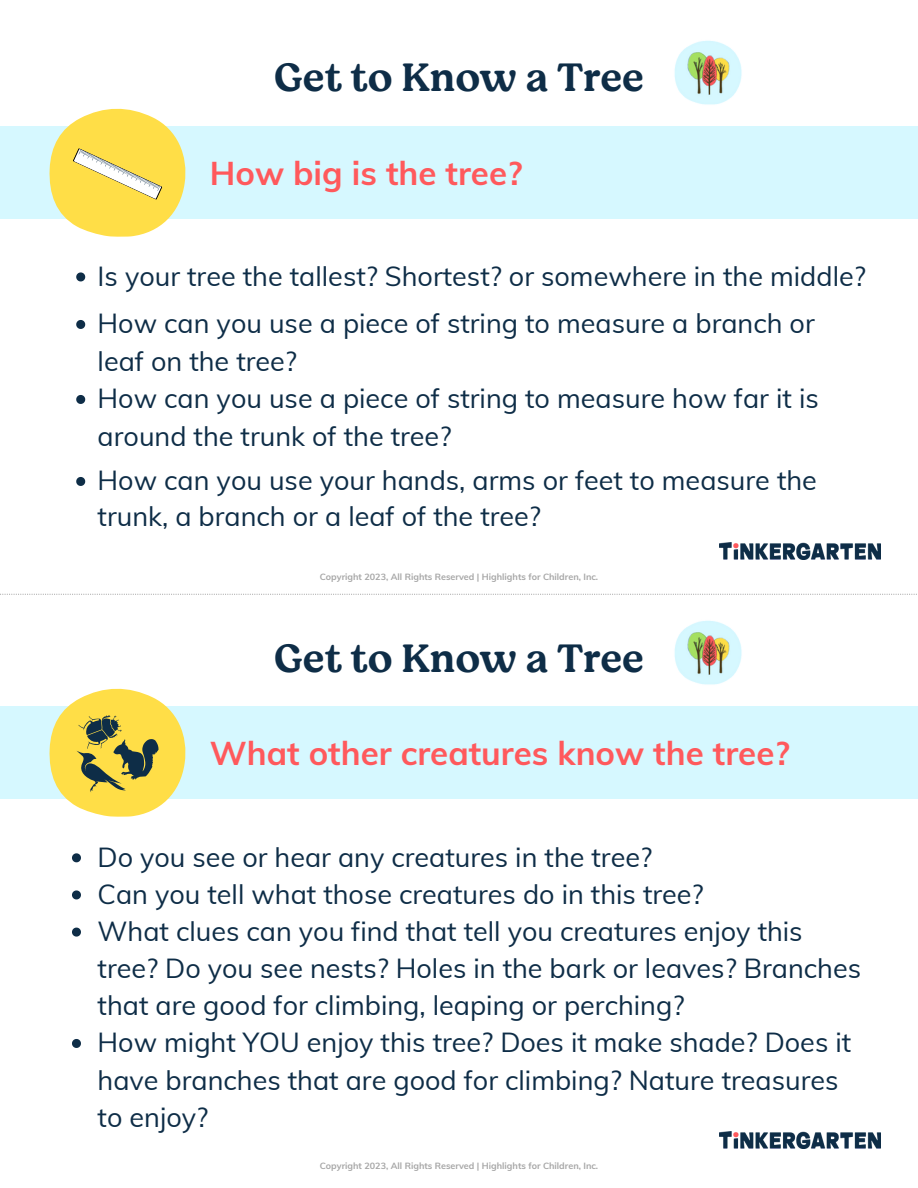
<style>
.page{position:relative;width:918px;height:1188px;background:#fff}
.page>*{position:absolute;margin:0;border:0;box-sizing:border-box;transform-origin:0 0}
.t1{font:500 40.5px "Moranga";color:#0e2d47}
.t2{font:700 33px "Muli";color:#ff595c}
.t3{font:27px/37.2px "Muli";color:#0e2d47}
.t4{font:700 9px "Muli";color:#a6a6a6}
</style>
<div class="page">
<svg style="left:0;top:594px;width:917px;height:1px"></svg>
<img style="left:674px;top:40px;width:68px;height:65px">
<div style="left:0;top:126px;width:918px;height:93px;background:#d6f8ff"></div>
<img style="left:719px;top:543px;width:161px;height:17px">
<img style="left:719px;top:1132px;width:161px;height:16px">
<div style="left:0;top:706px;width:918px;height:93px;background:#d6f8ff"></div>
<img style="left:674px;top:620px;width:68px;height:65px">
<svg style="left:49px;top:109px;width:137px;height:128px"></svg>
<svg style="left:49px;top:689px;width:137px;height:128px"></svg>
<svg style="left:76px;top:272px;width:9px;height:9px"></svg>
<svg style="left:76px;top:320px;width:9px;height:9px"></svg>
<svg style="left:76px;top:395px;width:9px;height:9px"></svg>
<svg style="left:76px;top:477px;width:9px;height:9px"></svg>
<svg style="left:72px;top:853px;width:9px;height:9px"></svg>
<svg style="left:72px;top:890px;width:9px;height:9px"></svg>
<svg style="left:72px;top:928px;width:9px;height:9px"></svg>
<svg style="left:72px;top:1039px;width:9px;height:9px"></svg>
<p class="t1" style="left:274px;top:48px;width:372px">Get to Know a Tree</p>
<p class="t2" style="left:210px;top:152px;width:314px">How big is the tree?</p>
<p class="t3" style="left:98px;top:257px;width:770px">Is your tree the tallest? Shortest? or somewhere in the middle?</p>
<p class="t3" style="left:98px;top:305px;width:719px">How can you use a piece of string to measure a branch or leaf on the tree?</p>
<p class="t3" style="left:98px;top:380px;width:723px">How can you use a piece of string to measure how far it is around the trunk of the tree?</p>
<p class="t3" style="left:98px;top:462px;width:721px;line-height:35.5px">How can you use your hands, arms or feet to measure the trunk, a branch or a leaf of the tree?</p>
<p class="t4" style="left:320px;top:571px;width:280px">Copyright 2023, All Rights Reserved | Highlights for Children, Inc.</p>
<p class="t1" style="left:274px;top:629px;width:372px">Get to Know a Tree</p>
<p class="t2" style="left:210px;top:732px;width:581px">What other creatures know the tree?</p>
<p class="t3" style="left:98px;top:838px;width:556px">Do you see or hear any creatures in the tree?</p>
<p class="t3" style="left:98px;top:875px;width:608px">Can you tell what those creatures do in this tree?</p>
<p class="t3" style="left:98px;top:912px;width:765px">What clues can you find that tell you creatures enjoy this tree? Do you see nests? Holes in the bark or leaves? Branches that are good for climbing, leaping or perching?</p>
<p class="t3" style="left:98px;top:1024px;width:755px">How might YOU enjoy this tree? Does it make shade? Does it have branches that are good for climbing? Nature treasures to enjoy?</p>
<p class="t4" style="left:320px;top:1159px;width:280px">Copyright 2023, All Rights Reserved | Highlights for Children, Inc.</p>
</div>
